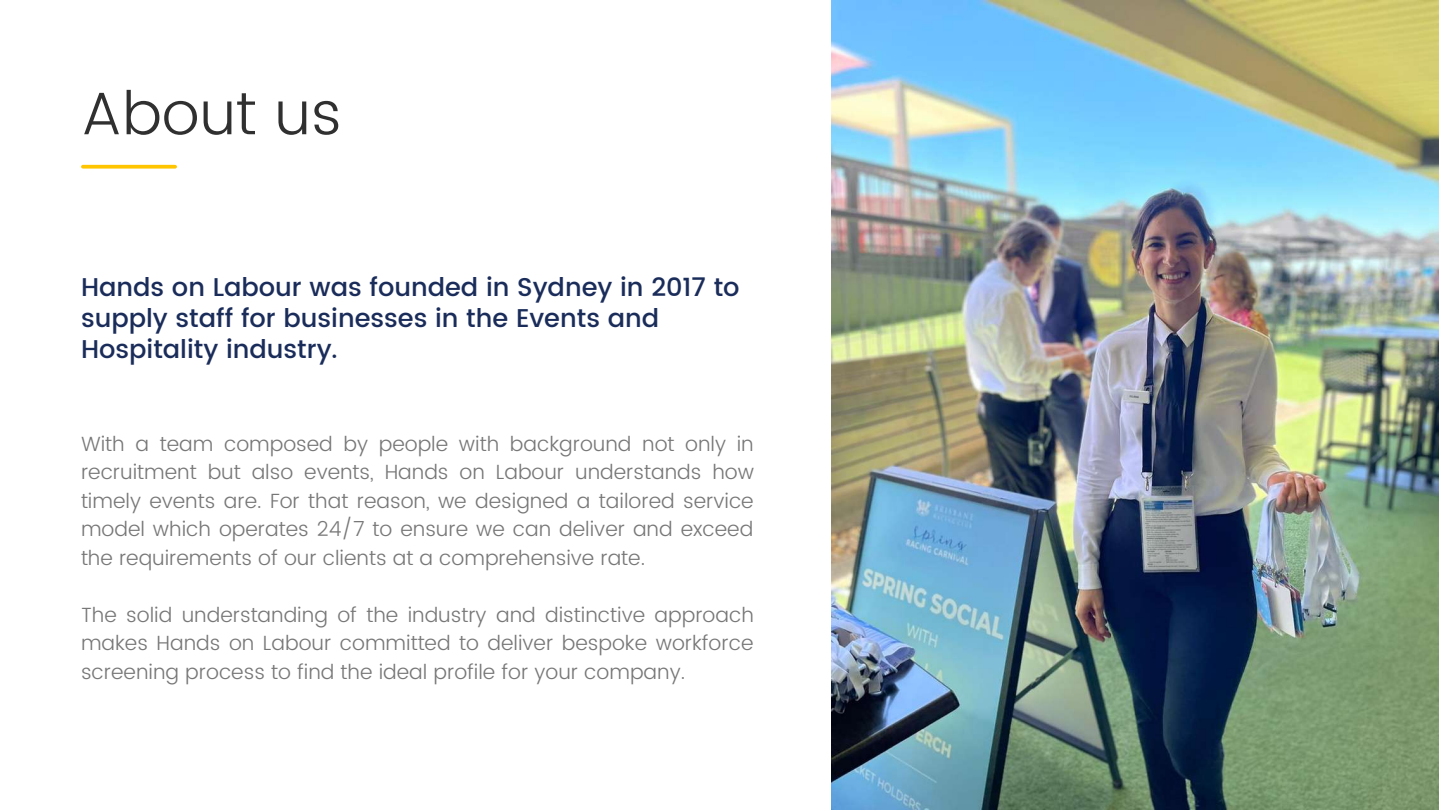
<style>
.page{position:relative;width:1440px;height:810px;background:#fff}
.page>*{position:absolute;margin:0;border:0;box-sizing:border-box;transform-origin:0 0}
.t1{font:300 60px "Poppins";color:#303030}
.t2{font:500 25.7px/30.8px "Poppins";color:#1a2c5a}
.t3{font:300 20.5px/28.5px "Poppins";color:#777;text-align:justify}
</style>
<div class="page">
<svg style="left:83px;top:165px;width:92px;height:4px"></svg>
<img style="left:831px;top:0;width:608px;height:810px">
<h1 class="t1" style="left:81px;top:78px;width:262px">About us</h1>
<p class="t2" style="left:81px;top:272px;width:660px">Hands on Labour was founded in Sydney in 2017 to supply staff for businesses in the Events and<br>Hospitality industry.</p>
<p class="t3" style="left:81px;top:429px;width:674px">With a team composed by people with background not only in recruitment but also events, Hands on Labour understands how timely events are. For that reason, we designed a tailored service model which operates 24/7 to ensure we can deliver and exceed the requirements of our clients at a comprehensive rate.</p>
<p class="t3" style="left:81px;top:600px;width:674px">The solid understanding of the industry and distinctive approach makes Hands on Labour committed to deliver bespoke workforce screening process to find the ideal profile for your company.</p>
</div>
